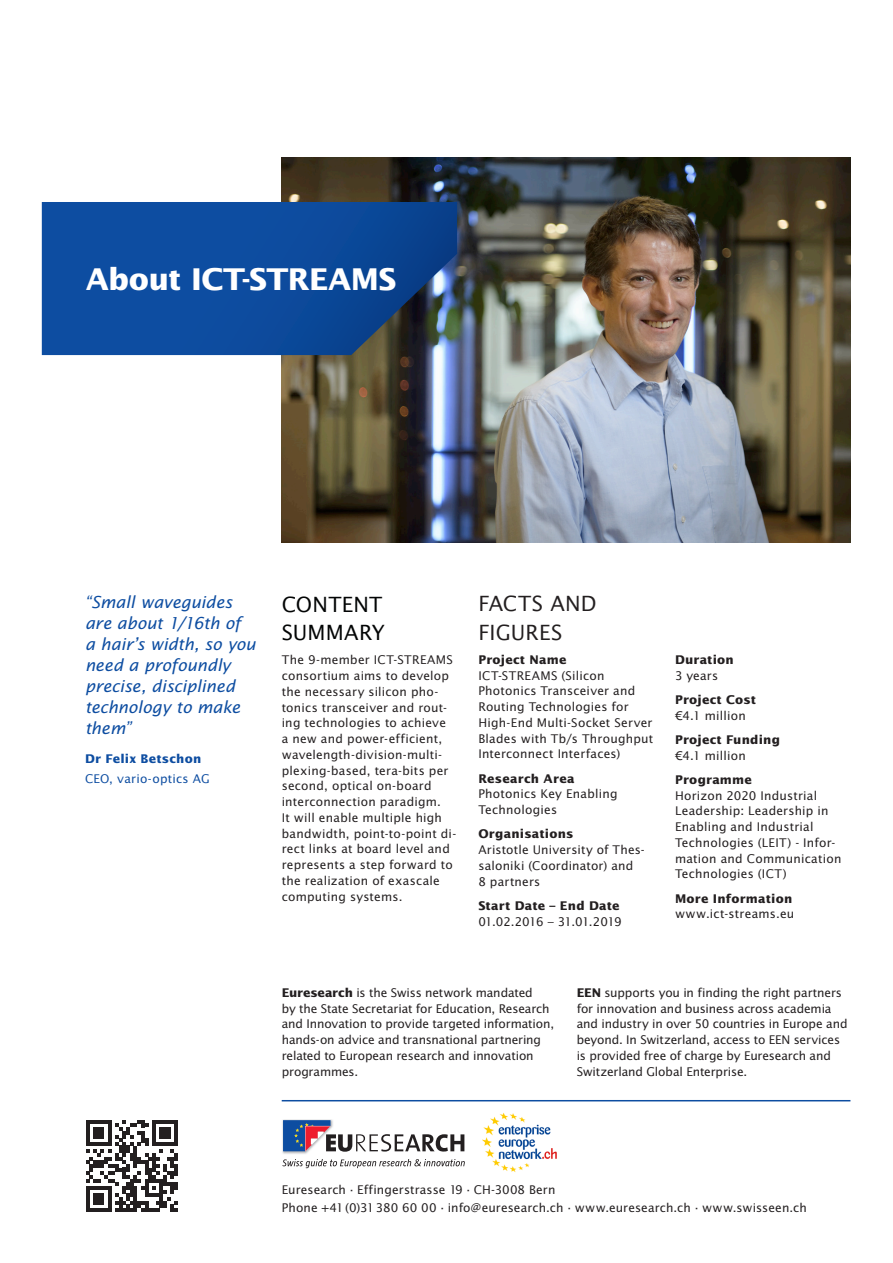
<style>
.page{position:relative;width:893px;height:1263px;background:#fff}
.page>*{position:absolute;margin:0;border:0;box-sizing:border-box;transform-origin:0 0}
._01_Übertitel{font:700 30px "Lucida Sans Std";letter-spacing:-.02em;color:#fff}
._01_Titel_Rückseite{font:21px/28.5px "Lucida Sans Std";letter-spacing:.01em;color:#231f20}
._01_Titel_Rückseite-2{font:21px/28.5px "Lucida Sans Std";letter-spacing:.01em;color:#030505}
._04_Quote{font:italic 16.5px/21px "Lucida Sans Std";letter-spacing:-.005em;color:#0d4da1}
._03_Lauftext{font:12px/15.8px "Lucida Sans Std";letter-spacing:.01em;color:#231f20}
._03_Lauftext-2{font:12px/15.8px "Lucida Sans Std";letter-spacing:-.01em;color:#231f20}
._01_Titel_Rückseite-3{font:12px/15.8px "Lucida Sans Std";letter-spacing:.02em;color:#231f20}
._03_Lauftext-3{font:700 12px/15.8px "Lucida Sans Std";letter-spacing:.015em;color:#231f20}
._03_Lauftext-4{font:12px/15.8px "Lucida Sans Std";letter-spacing:-.055em;color:#231f20}
.t1{font:12px "Lucida Sans Std";letter-spacing:.02em;color:#0d4da1}
.t2{font:700 12px "Lucida Sans Std";letter-spacing:.02em;color:#0d4da1}
.s1{font-weight:700}
.s2{font-weight:400}
</style>
<div class="page">
<img style="left:282px;top:157px;width:568px;height:385px">
<svg style="left:86px;top:1120px;width:92px;height:92px"></svg>
<hr style="left:282px;top:1100px;width:568px;height:1px;background:#0d4da1">
<svg style="left:42px;top:202px;width:415px;height:153px;background:#104a96"></svg>
<img style="left:282px;top:1119px;width:50px;height:35px">
<svg style="left:283px;top:1120px;width:181px;height:32px"></svg>
<svg style="left:282px;top:1159px;width:183px;height:9px"></svg>
<img style="left:483px;top:1112px;width:74px;height:60px">
<p class="_01_Übertitel" style="left:86px;top:262px;width:312px">About ICT-STREAMS</p>
<p class="_04_Quote" style="left:85px;top:592px;width:172px">“Small waveguides are about 1/16th of<br>a hair’s width, so you need a profoundly precise, disciplined technology to make them”</p>
<p class="t2" style="left:85px;top:751px;width:118px">Dr Felix Betschon</p>
<p class="t1" style="left:85px;top:771px;width:126px">CEO, vario-optics AG</p>
<p class="_01_Titel_Rückseite" style="left:478px;top:590px;width:120px">FACTS AND<br>FIGURES</p>
<p class="_01_Titel_Rückseite-3" style="left:478px;top:652px;width:176px"><span class="s1">Project Name<br></span>ICT-STREAMS (Silicon<br>Photonics Transceiver and<br>Routing Technologies for<br>High-End Multi-Socket Server<br>Blades with Tb/s Throughput<br>Interconnect Interfaces)</p>
<p class="_01_Titel_Rückseite-3" style="left:478px;top:771px;width:141px"><span class="s1">Research Area<br></span>Photonics Key Enabling<br>Technologies</p>
<p class="_03_Lauftext" style="left:478px;top:826px;width:168px"><span class="s1">Organisations<br></span>Aristotle University of Thes&shy;saloniki (Coordinator) and<br>8 partners</p>
<p class="_03_Lauftext-4" style="left:478px;top:898px;width:145px"><span class="s1">Start Date – End Date<br></span>01.02.2016 – 31.01.2019</p>
<p class="_01_Titel_Rückseite-2" style="left:282px;top:590px;width:105px">CONTENT<br>SUMMARY</p>
<p class="_03_Lauftext" style="left:282px;top:652px;width:176px">The 9-member ICT-STREAMS consortium aims to develop the necessary silicon pho&shy;tonics transceiver and rout&shy;ing technologies to achieve<br>a new and power-efficient, wavelength-division-multi&shy;plexing-based, tera-bits per second, optical on-board interconnection paradigm.<br>It will enable multiple high bandwidth, point-to-point di&shy;rect links at board level and represents a step forward to the realization of exascale computing systems.</p>
<p class="_03_Lauftext-3" style="left:675px;top:652px;width:60px">Duration<br><span class="s2">3 years</span></p>
<p class="_03_Lauftext-3" style="left:675px;top:692px;width:83px">Project Cost <span class="s2">€4.1 million</span></p>
<p class="_03_Lauftext-3" style="left:675px;top:732px;width:107px">Project Funding <span class="s2">€4.1 million</span></p>
<p class="_03_Lauftext" style="left:675px;top:772px;width:168px"><span class="s1">Programme<br></span>Horizon 2020 Industrial<br>Leadership: Leadership in<br>Enabling and Industrial<br>Technologies (LEIT) - Infor&shy;mation and Communication<br>Technologies (ICT)</p>
<p class="_03_Lauftext" style="left:675px;top:891px;width:121px"><span class="s1">More Information </span>www.ict-streams.eu</p>
<p class="_03_Lauftext-2" style="left:282px;top:985px;width:274px"><span class="s1">Euresearch</span> is the Swiss network mandated<br>by the State Secretariat for Education, Research and Innovation to provide targeted information, hands-on advice and transnational partnering related to European research and innovation programmes.</p>
<p class="_03_Lauftext-2" style="left:577px;top:985px;width:272px"><span class="s1">EEN</span> supports you in finding the right partners for innovation and business across academia and industry in over 50 countries in Europe and beyond. In Switzerland, access to EEN services is provided free of charge by Euresearch and Switzerland Global Enterprise.</p>
<p class="_03_Lauftext" style="left:282px;top:1181px;width:527px;line-height:18px">Euresearch · Effingerstrasse 19 · CH-3008 Bern<br>Phone +41(0)31380 60 00 · info@euresearch.ch · www.euresearch.ch · www.swisseen.ch</p>
</div>
